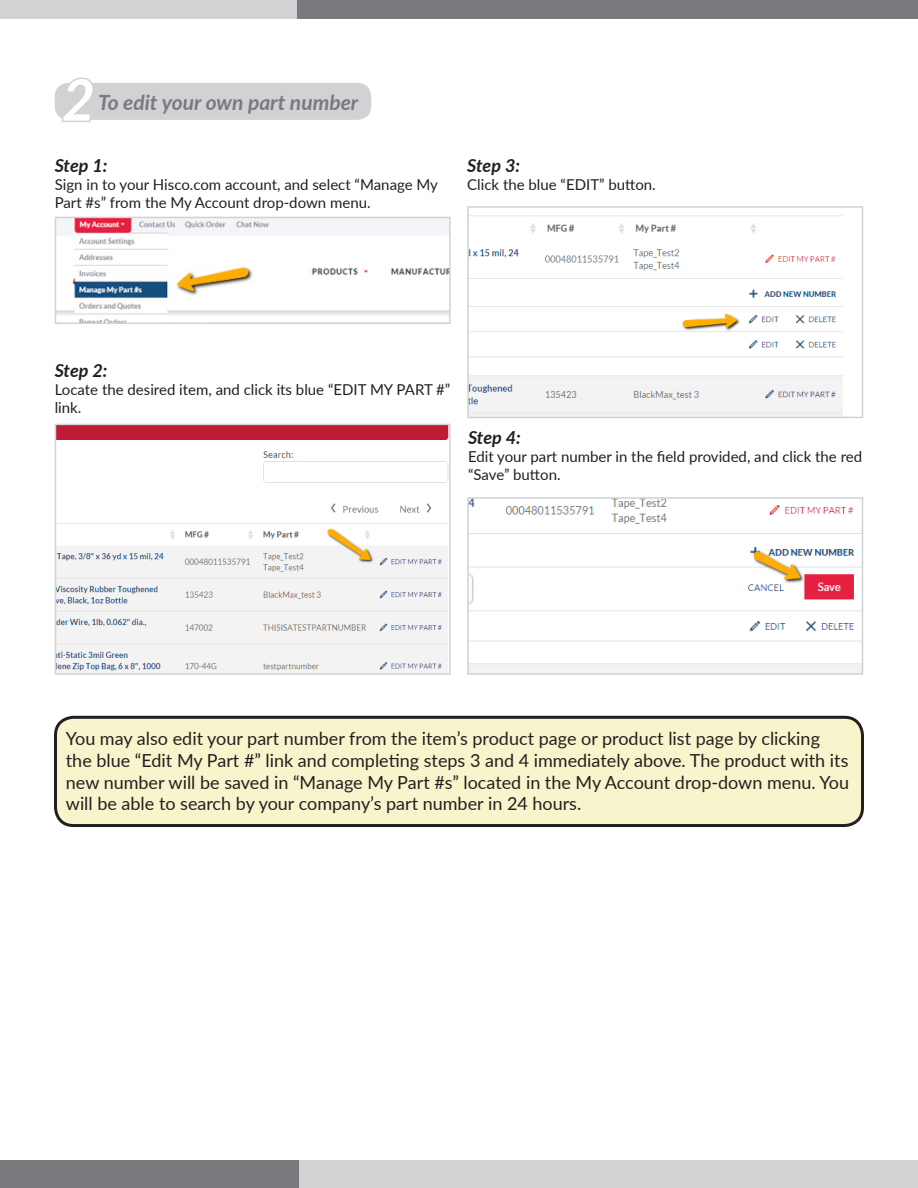
<style>
.page{position:relative;width:918px;height:1188px;background:#fff}
.page>*{position:absolute;margin:0;border:0;box-sizing:border-box;transform-origin:0 0}
.t1{font:italic 700 57px "Lato";color:#fff}
.t2{font:italic 700 21px "Lato";color:#787a7d}
.t3{font:18px/21.6px "Lato";color:#231f20}
.t4{font:italic 700 18px "Lato";letter-spacing:-.01em;color:#231f20}
.t5{font:15px/18px "Lato";color:#231f20}
</style>
<div class="page">
<div style="left:0;top:0;width:316px;height:19px;background:#d1d2d4"></div>
<div style="left:297px;top:0;width:621px;height:19px;background:#787a7d"></div>
<div style="left:292px;top:1161px;width:626px;height:27px;background:#d1d2d4"></div>
<div style="left:0;top:1161px;width:298px;height:27px;background:#787a7d"></div>
<div style="left:56px;top:717px;width:806px;height:109px;background:#f8f4cc;border-radius:18px"></div>
<div style="left:54px;top:716px;width:810px;height:111px;border:3px solid #231f20;border-radius:18px"></div>
<div style="left:55px;top:83px;width:316px;height:37px;background:#d1d2d4;border-radius:13px"></div>
<img style="left:58px;top:220px;width:390px;height:101px">
<div style="left:55px;top:217px;width:396px;height:107px;border:2px solid #d1d2d4"></div>
<img style="left:58px;top:427px;width:390px;height:245px">
<div style="left:55px;top:424px;width:396px;height:251px;border:2px solid #d1d2d4"></div>
<img style="left:470px;top:215px;width:373px;height:200px">
<div style="left:467px;top:206px;width:396px;height:212px;border:2px solid #d1d2d4"></div>
<img style="left:470px;top:500px;width:390px;height:172px">
<div style="left:467px;top:497px;width:396px;height:178px;border:2px solid #d1d2d4"></div>
<svg style="left:60px;top:77px;width:32px;height:45px"></svg>
<p class="t1" style="left:62px;top:58px;width:35px">2</p>
<p class="t2" style="left:98px;top:87px;width:262px">To edit your own part number</p>
<p class="t4" style="left:55px;top:152px;width:54px">Step 1:</p>
<p class="t5" style="left:55px;top:175px;width:385px">Sign in to your Hisco.com account, and select “Manage My<br>Part #s” from the My Account drop-down menu.</p>
<p class="t4" style="left:467px;top:152px;width:54px">Step 3:</p>
<p class="t5" style="left:467px;top:175px;width:190px">Click the blue “EDIT” button.</p>
<p class="t4" style="left:55px;top:357px;width:54px">Step 2:</p>
<p class="t5" style="left:55px;top:380px;width:397px">Locate the desired item, and click its blue “EDIT MY PART #” link.</p>
<p class="t4" style="left:468px;top:425px;width:54px">Step 4:</p>
<p class="t5" style="left:468px;top:447px;width:396px">Edit your part number in the field provided, and click the red “Save” button.</p>
<p class="t3" style="left:66px;top:727px;width:785px">You may also edit your part number from the item’s product page or product list page by clicking the blue “Edit My Part #” link and completing steps 3 and 4 immediately above. The product with its new number will be saved in “Manage My Part #s” located in the My Account drop-down menu. You will be able to search by your company’s part number in 24 hours.</p>
</div>
